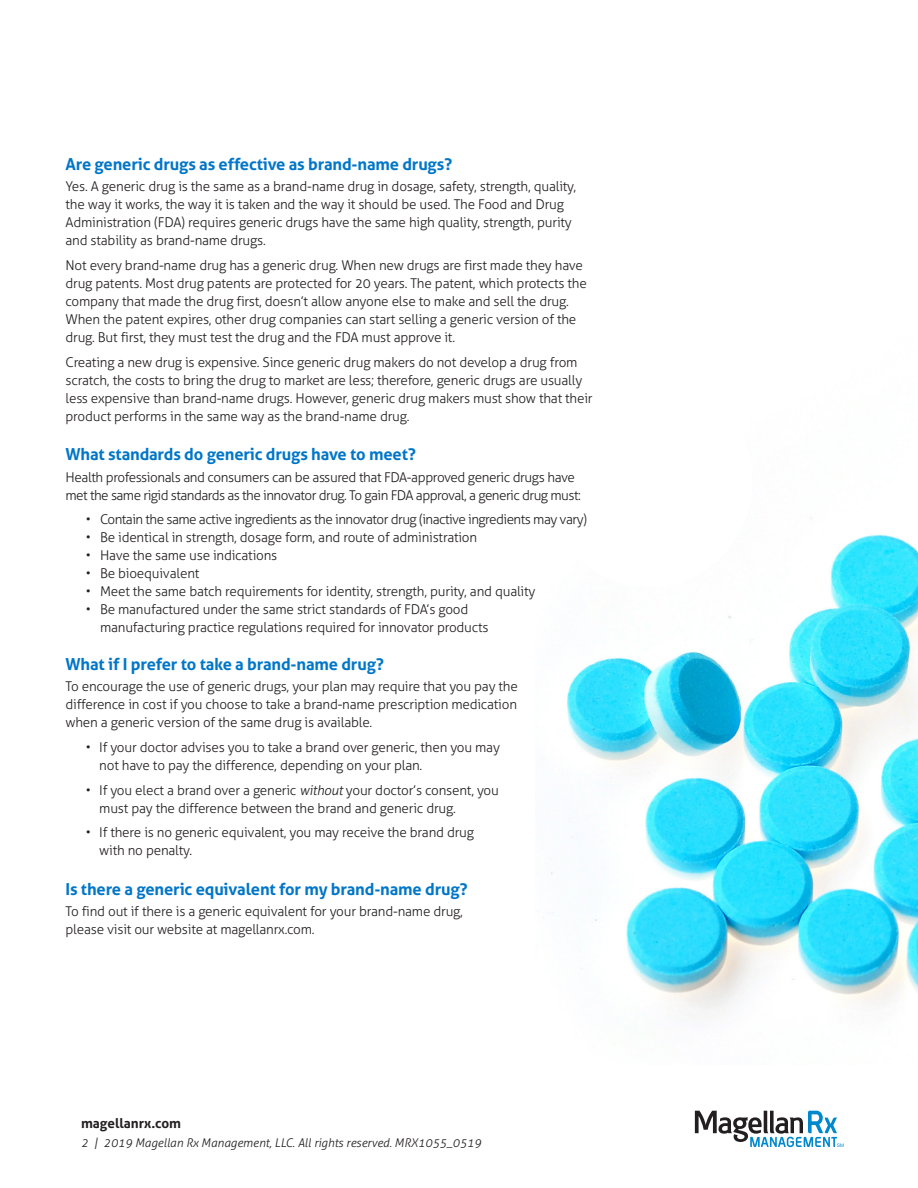
<style>
.page{position:relative;width:918px;height:1188px;background:#fff}
.page>*{position:absolute;margin:0;border:0;box-sizing:border-box;transform-origin:0 0}
.Blue_Headline{font:700 16.5px "Aller";letter-spacing:-.01em;color:#0076c8}
.Body_Copy__B{font:300 13.5px/18px "Aller";letter-spacing:-.015em;color:#231f20}
.Body_Copy__B-2{font:300 13.5px/18px "Aller";letter-spacing:-.04em;color:#231f20}
.Footer_URL{font:700 13.5px "Aller";color:#231f20}
.Footer_Item_Code_Cop{font:italic 300 12px "Aller";color:#231f20}
.s1{font-style:italic}
</style>
<div class="page">
<svg style="left:695px;top:1111px;width:149px;height:36px"></svg>
<img style="left:543px;top:517px;width:375px;height:508px">
<div style="left:547px;top:373px;width:206px;height:215px;background:#fff;border-radius:50%"></div>
<p class="Blue_Headline" style="left:66px;top:154px;width:388px">Are generic drugs as effective as brand-name drugs?</p>
<p class="Body_Copy__B" style="left:66px;top:177px;width:512px">Yes. A generic drug is the same as a brand-name drug in dosage, safety, strength, quality, the way it works, the way it is taken and the way it should be used. The Food and Drug Administration (FDA) requires generic drugs have the same high quality, strength, purity and stability as brand-name drugs.</p>
<p class="Body_Copy__B" style="left:66px;top:256px;width:523px">Not every brand-name drug has a generic drug. When new drugs are first made they have drug patents. Most drug patents are protected for 20 years. The patent, which protects the company that made the drug first, doesn’t allow anyone else to make and sell the drug.<br>When the patent expires, other drug companies can start selling a generic version of the drug. But first, they must test the drug and the FDA must approve it.</p>
<p class="Body_Copy__B" style="left:66px;top:353px;width:529px">Creating a new drug is expensive. Since generic drug makers do not develop a drug from scratch, the costs to bring the drug to market are less; therefore, generic drugs are usually less expensive than brand-name drugs. However, generic drug makers must show that their product performs in the same way as the brand-name drug.</p>
<p class="Blue_Headline" style="left:66px;top:444px;width:352px">What standards do generic drugs have to meet?</p>
<p class="Body_Copy__B-2" style="left:66px;top:468px;width:517px">Health professionals and consumers can be assured that FDA-approved generic drugs have met the same rigid standards as the innovator drug. To gain FDA approval, a generic drug must:</p>
<p class="Body_Copy__B-2" style="left:86px;top:511px;width:503px">• Contain the same active ingredients as the innovator drug (inactive ingredients may vary)</p>
<p class="Body_Copy__B" style="left:86px;top:529px;width:393px">• Be identical in strength, dosage form, and route of administration</p>
<p class="Body_Copy__B" style="left:86px;top:547px;width:193px">• Have the same use indications</p>
<p class="Body_Copy__B" style="left:86px;top:565px;width:115px">• Be bioequivalent</p>
<p class="Body_Copy__B" style="left:86px;top:583px;width:451px">• Meet the same batch requirements for identity, strength, purity, and quality</p>
<p class="Body_Copy__B" style="left:100px;top:601px;width:390px;text-indent:-14px">• Be manufactured under the same strict standards of FDA’s good manufacturing practice regulations required for innovator products</p>
<p class="Blue_Headline" style="left:66px;top:654px;width:320px">What if I prefer to take a brand-name drug?</p>
<p class="Body_Copy__B" style="left:66px;top:677px;width:454px;text-align:justify">To encourage the use of generic drugs, your plan may require that you pay the difference in cost if you choose to take a brand-name prescription medication when a generic version of the same drug is available.</p>
<p class="Body_Copy__B" style="left:99px;top:738px;width:402px;text-indent:-14px">• If your doctor advises you to take a brand over generic, then you may not have to pay the difference, depending on your plan.</p>
<p class="Body_Copy__B" style="left:99px;top:781px;width:401px;text-indent:-14px">• If you elect a brand over a generic <span class="s1">without</span> your doctor’s consent, you must pay the difference between the brand and generic drug.</p>
<p class="Body_Copy__B" style="left:99px;top:824px;width:376px;text-indent:-14px">• If there is no generic equivalent, you may receive the brand drug with no penalty.</p>
<p class="Blue_Headline" style="left:66px;top:879px;width:404px">Is there a generic equivalent for my brand-name drug?</p>
<p class="Body_Copy__B" style="left:66px;top:903px;width:399px">To find out if there is a generic equivalent for your brand-name drug, please visit our website at magellanrx.com.</p>
<p class="Footer_URL" style="left:81px;top:1115px;width:102px">magellanrx.com</p>
<p class="Footer_Item_Code_Cop" style="left:81px;top:1136px;width:402px">2 | 2019 Magellan Rx Management, LLC. All rights reserved. MRX1055_0519</p>
</div>
